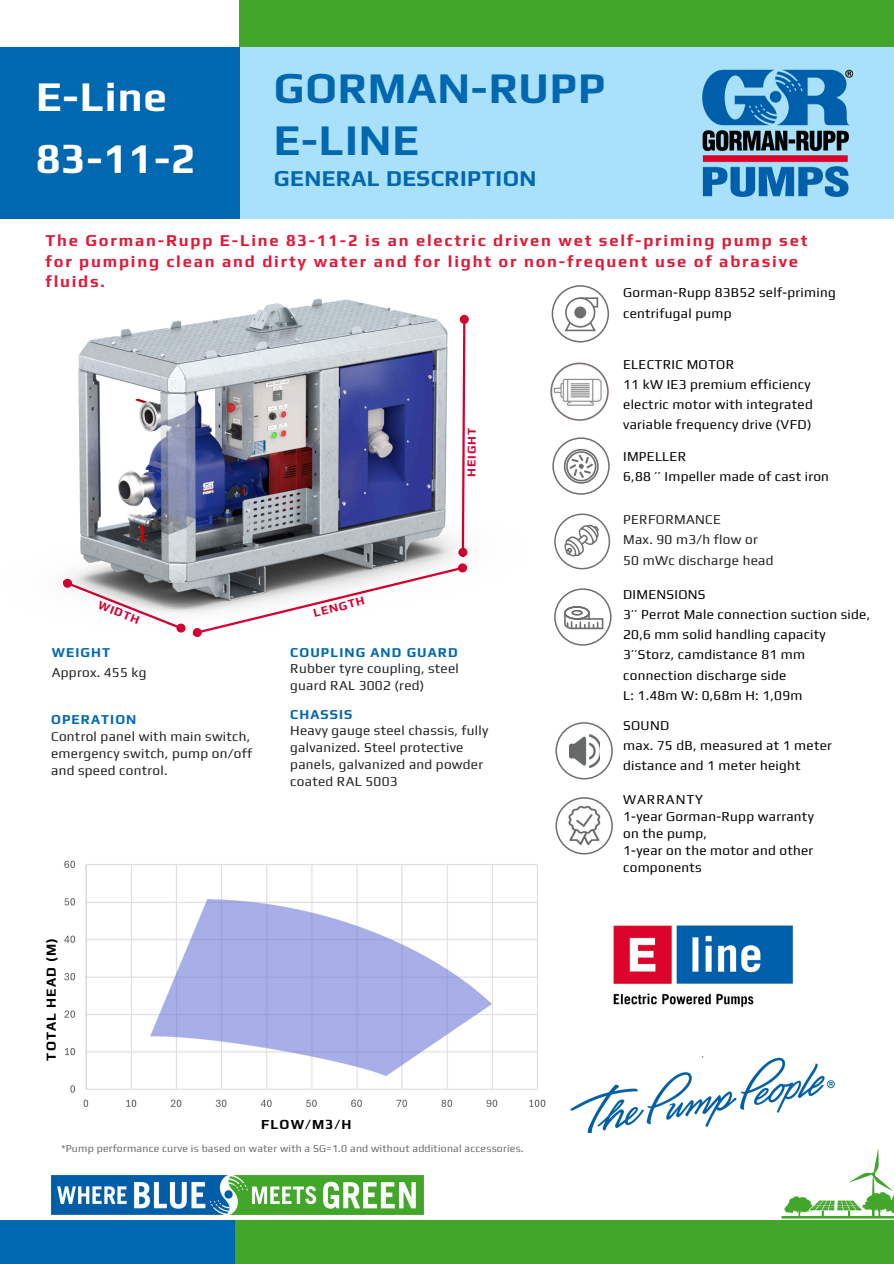
<style>
.page{position:relative;width:894px;height:1264px;background:#fff}
.page>*{position:absolute;margin:0;border:0;box-sizing:border-box;transform-origin:0 0}
.t1{font:700 43.5px/51.8px "Play";letter-spacing:.02em;color:#0067b1}
.t2{font:700 42px/61.8px "Play";letter-spacing:.02em;color:#fff}
.t3{font:700 37.5px/55.2px "Play";letter-spacing:.02em;color:#fff}
.t4{font:700 22.5px "Play";letter-spacing:.02em;color:#0067b1}
.t5{font:700 16.5px/20.2px "Play";letter-spacing:.11em;color:#e31836}
.t6{font:700 13.65px "Play";letter-spacing:.08em;color:#000}
.t7{font:13.5px/20.2px "Play";letter-spacing:.02em;color:#000}
.t8{font:13.5px/16.8px "Play";letter-spacing:.02em;color:#231f20}
.t9{font:700 13.5px "Play";letter-spacing:.08em;color:#0067b1}
.t10{font:700 12px "Play";letter-spacing:.07em;color:#d50032}
.t11{font:10.5px "Play";letter-spacing:.02em;color:#6b6b6b}
</style>
<div class="page">
<div style="left:234px;top:1220px;width:659px;height:43px;background:#41a62a"></div>
<div style="left:0;top:1220px;width:234px;height:43px;background:#0067b1"></div>
<svg style="left:555px;top:722px;width:57px;height:57px"></svg>
<svg style="left:555px;top:797px;width:57px;height:57px"></svg>
<svg style="left:594px;top:516px;width:17px;height:51px"></svg>
<svg style="left:594px;top:454px;width:5px;height:24px"></svg>
<svg style="left:552px;top:286px;width:56px;height:56px"></svg>
<svg style="left:594px;top:296px;width:4px;height:36px"></svg>
<div style="left:565px;top:297px;width:30px;height:30px;border:2px solid #6d6e70;border-radius:50%"></div>
<svg style="left:594px;top:618px;width:10px;height:12px"></svg>
<svg style="left:781px;top:1149px;width:112px;height:69px"></svg>
<img style="left:570px;top:1056px;width:264px;height:76px">
<div style="left:239px;top:47px;width:654px;height:172px;background:#aae1fa"></div>
<div style="left:0;top:47px;width:239px;height:172px;background:#0067b1"></div>
<div style="left:239px;top:0;width:654px;height:47px;background:#41a62a"></div>
<img style="left:702px;top:69px;width:152px;height:128px">
<img style="left:51px;top:1175px;width:372px;height:39px">
<img style="left:613px;top:925px;width:180px;height:83px">
<img style="left:594px;top:366px;width:14px;height:51px">
<img style="left:63px;top:285px;width:531px;height:355px">
<img style="left:64px;top:853px;width:495px;height:254px">
<img style="left:150px;top:899px;width:341px;height:176px">
<h2 class="t2" style="left:36px;top:63px;width:161px">E-Line<br>83-11-2</h2>
<h3 class="t3" style="left:51px;top:68px;width:118px">E-Line<br>T2-xx</h3>
<h1 class="t1" style="left:274px;top:59px;width:333px">GORMAN-RUPP<br>E-LINE</h1>
<h3 class="t4" style="left:274px;top:163px;width:264px">GENERAL DESCRIPTION</h3>
<p class="t5" style="left:45px;top:229px;width:763px">The Gorman-Rupp E-Line 83-11-2 is an electric driven wet self-priming pump set for pumping clean and dirty water and for light or non-frequent use of abrasive fluids.</p>
<p class="t7" style="left:623px;top:282px;width:214px">Gorman-Rupp 83B52 self-priming centrifugal pump</p>
<p class="t10" style="left:463px;top:477px;width:50px;rotate:-90deg">HEIGHT</p>
<p class="t10" style="left:102px;top:596px;width:45px;rotate:22deg">WIDTH</p>
<p class="t9" style="left:52px;top:643px;width:60px">WEIGHT</p>
<p class="t8" style="left:52px;top:662px;width:96px">Approx. 455 kg</p>
<p class="t9" style="left:51px;top:710px;width:87px">OPERATION</p>
<p class="t8" style="left:51px;top:727px;width:203px">Control panel with main switch, emergency switch, pump on/off and speed control.</p>
<p class="t10" style="left:311px;top:604px;width:54px;rotate:-14deg">LENGTH</p>
<p class="t9" style="left:290px;top:642px;width:169px">COUPLING AND GUARD</p>
<p class="t8" style="left:290px;top:659px;width:170px">Rubber tyre coupling, steel guard RAL 3002 (red)</p>
<p class="t9" style="left:290px;top:704px;width:63px">CHASSIS</p>
<p class="t8" style="left:290px;top:721px;width:199px">Heavy gauge steel chassis, fully galvanized. Steel protective panels, galvanized and powder coated RAL 5003</p>
<p class="t6" style="left:41px;top:1060px;width:124px;rotate:-90deg">TOTAL HEAD (M)</p>
<p class="t6" style="left:261px;top:1114px;width:92px">FLOW/M3/H</p>
<p class="t11" style="left:61px;top:1141px;width:463px">*Pump performance curve is based on water with a SG=1.0 and without additional accessories.</p>
<p class="t7" style="left:623px;top:353px;width:191px">ELECTRIC MOTOR<br>11 kW IE3 premium efficiency electric motor with integrated variable frequency drive (VFD)</p>
<p class="t7" style="left:623px;top:445px;width:207px">IMPELLER<br>6,88 ’’ Impeller made of cast iron</p>
<p class="t8" style="left:623px;top:508px;width:152px;line-height:20.2px">PERFORMANCE<br>Max. 90 m3/h flow or<br>50 mWc discharge head</p>
<p class="t7" style="left:623px;top:583px;width:248px">DIMENSIONS<br>3’’ Perrot Male connection suction side,<br>20,6 mm solid handling capacity<br>3’’Storz, camdistance 81 mm connection discharge side<br>L: 1.48m W: 0,68m H: 1,09m</p>
<p class="t7" style="left:623px;top:714px;width:210px">SOUND<br>max. 75 dB, measured at 1 meter distance and 1 meter height</p>
<p class="t7" style="left:623px;top:790px;width:192px;line-height:16.8px">WARRANTY<br>1-year Gorman-Rupp warranty on the pump,<br>1-year on the motor and other components</p>
</div>
